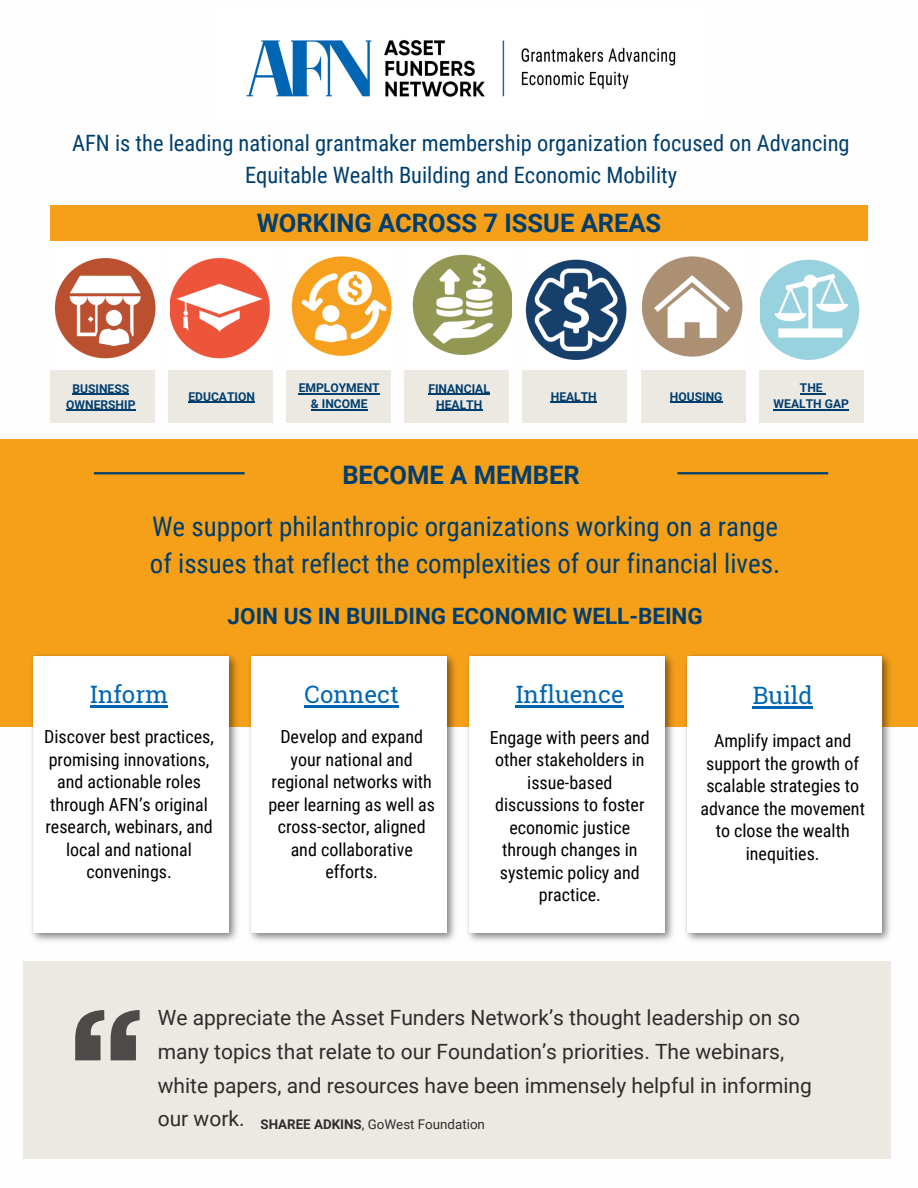
<style>
.page{position:relative;width:918px;height:1188px;background:#fff}
.page>*{position:absolute;margin:0;border:0;box-sizing:border-box;transform-origin:0 0}
.t1{font:27px/37.2px "Roboto Condensed";color:#003e6e}
.t2{font:700 25.5px "Roboto";color:#003e6e}
.t3{font:24px "Roboto Slab";color:#0066b2}
.t4{font:22.5px/31.5px "Roboto Condensed";color:#003e6e;text-align:center}
.t5{font:700 22.5px "Roboto";color:#003e6e}
.t6{font:21px/33.8px "Roboto";color:#2e2d2c}
.t7{font:18px/22.5px "Roboto Condensed";color:#000;text-align:center}
.t8{font:13.35px "Roboto";color:#2e2d2c}
.t9{font:700 12.15px/16.2px "Roboto";color:#003e6e;text-align:center}
.s1{font-weight:700}
</style>
<div class="page">
<img style="left:246px;top:40px;width:430px;height:57px">
<img style="left:54px;top:258px;width:102px;height:101px">
<img style="left:171px;top:258px;width:99px;height:101px">
<img style="left:291px;top:256px;width:101px;height:100px">
<img style="left:412px;top:254px;width:99px;height:101px">
<img style="left:525px;top:259px;width:102px;height:101px">
<img style="left:643px;top:256px;width:103px;height:115px">
<img style="left:761px;top:259px;width:103px;height:112px">
<div style="left:51px;top:370px;width:104px;height:52px;background:#ece9e3"></div>
<div style="left:169px;top:370px;width:104px;height:52px;background:#ece9e3"></div>
<div style="left:287px;top:370px;width:104px;height:52px;background:#ece9e3"></div>
<div style="left:405px;top:370px;width:104px;height:52px;background:#ece9e3"></div>
<div style="left:523px;top:370px;width:104px;height:52px;background:#ece9e3"></div>
<div style="left:641px;top:370px;width:104px;height:52px;background:#ece9e3"></div>
<div style="left:759px;top:370px;width:104px;height:52px;background:#ece9e3"></div>
<hr style="left:72px;top:394px;width:57px;height:1px;background:#003e6e">
<hr style="left:66px;top:410px;width:70px;height:1px;background:#003e6e">
<hr style="left:188px;top:402px;width:67px;height:1px;background:#003e6e">
<hr style="left:299px;top:393px;width:81px;height:1px;background:#003e6e">
<hr style="left:311px;top:409px;width:57px;height:1px;background:#003e6e">
<hr style="left:428px;top:394px;width:62px;height:1px;background:#003e6e">
<hr style="left:436px;top:410px;width:46px;height:1px;background:#003e6e">
<hr style="left:551px;top:402px;width:46px;height:1px;background:#003e6e">
<hr style="left:670px;top:402px;width:53px;height:1px;background:#003e6e">
<svg style="left:800px;top:393px;width:26px;height:1px"></svg>
<hr style="left:774px;top:409px;width:75px;height:1px;background:#003e6e">
<div style="left:0;top:439px;width:918px;height:288px;background:#f6a01a"></div>
<hr style="left:94px;top:472px;width:151px;height:2px;background:#003e6e">
<hr style="left:677px;top:472px;width:151px;height:2px;background:#003e6e">
<div style="left:23px;top:962px;width:868px;height:197px;background:#ece9e3"></div>
<svg style="left:75px;top:1010px;width:64px;height:50px"></svg>
<div style="left:50px;top:205px;width:818px;height:35px;background:#f6a01a"></div>
<img style="left:32px;top:655px;width:205px;height:286px">
<img style="left:250px;top:655px;width:205px;height:286px">
<img style="left:468px;top:655px;width:205px;height:286px">
<img style="left:685px;top:655px;width:205px;height:286px">
<hr style="left:305px;top:705px;width:94px;height:2px;background:#0066b2">
<hr style="left:90px;top:705px;width:78px;height:2px;background:#0066b2">
<hr style="left:516px;top:705px;width:108px;height:2px;background:#0066b2">
<hr style="left:753px;top:706px;width:60px;height:2px;background:#0066b2">
<p class="t4" style="left:72px;top:128px;width:779px">AFN is the leading national grantmaker membership organization focused on Advancing<br>Equitable Wealth Building and Economic Mobility</p>
<p class="t2" style="left:257px;top:208px;width:406px">WORKING ACROSS 7 ISSUE AREAS</p>
<p class="t9" style="left:72px;top:380px;width:58px">BUSINESS</p>
<p class="t9" style="left:66px;top:396px;width:71px">OWNERSHIP</p>
<p class="t9" style="left:188px;top:388px;width:68px">EDUCATION</p>
<p class="t9" style="left:299px;top:380px;width:83px">EMPLOYMENT &amp; INCOME</p>
<p class="t9" style="left:428px;top:380px;width:63px">FINANCIAL</p>
<p class="t9" style="left:436px;top:396px;width:48px">HEALTH</p>
<p class="t9" style="left:551px;top:388px;width:48px">HEALTH</p>
<p class="t9" style="left:670px;top:388px;width:54px">HOUSING</p>
<p class="t9" style="left:800px;top:380px;width:24px">THE</p>
<p class="t9" style="left:774px;top:396px;width:77px">WEALTH GAP</p>
<p class="t2" style="left:342px;top:460px;width:239px">BECOME A MEMBER</p>
<h1 class="t1" style="left:150px;top:508px;width:632px">We support philanthropic organizations working on a range of issues that reflect the complexities of our financial lives.</h1>
<h2 class="t5" style="left:228px;top:603px;width:477px">JOIN US IN BUILDING ECONOMIC WELL-BEING</h2>
<h6 class="t3" style="left:90px;top:678px;width:79px">Inform</h6>
<h4 class="t3" style="left:305px;top:678px;width:96px">Connect</h4>
<p class="t3" style="left:516px;top:678px;width:110px">Influence</p>
<h4 class="t3" style="left:753px;top:679px;width:62px">Build</h4>
<p class="t7" style="left:44px;top:726px;width:171px">Discover best practices, promising innovations, and actionable roles through AFN’s original research, webinars, and local and national convenings.</p>
<h6 class="t7" style="left:268px;top:726px;width:168px">Develop and expand your national and regional networks with peer learning as well as cross-sector, aligned and collaborative efforts.</h6>
<h4 class="t7" style="left:490px;top:726px;width:162px">Engage with peers and other stakeholders in issue-based discussions to foster economic justice through changes in systemic policy and practice.</h4>
<p class="t7" style="left:700px;top:730px;width:166px">Amplify impact and support the growth of scalable strategies to advance the movement to close the wealth inequities.</p>
<h6 class="t6" style="left:158px;top:1001px;width:656px">We appreciate the Asset Funders Network’s thought leadership on so many topics that relate to our Foundation’s priorities. The webinars, white papers, and resources have been immensely helpful in informing our work.</h6>
<p class="t8" style="left:261px;top:1117px;width:226px"><span class="s1">SHAREE ADKINS</span>, GoWest Foundation</p>
</div>
